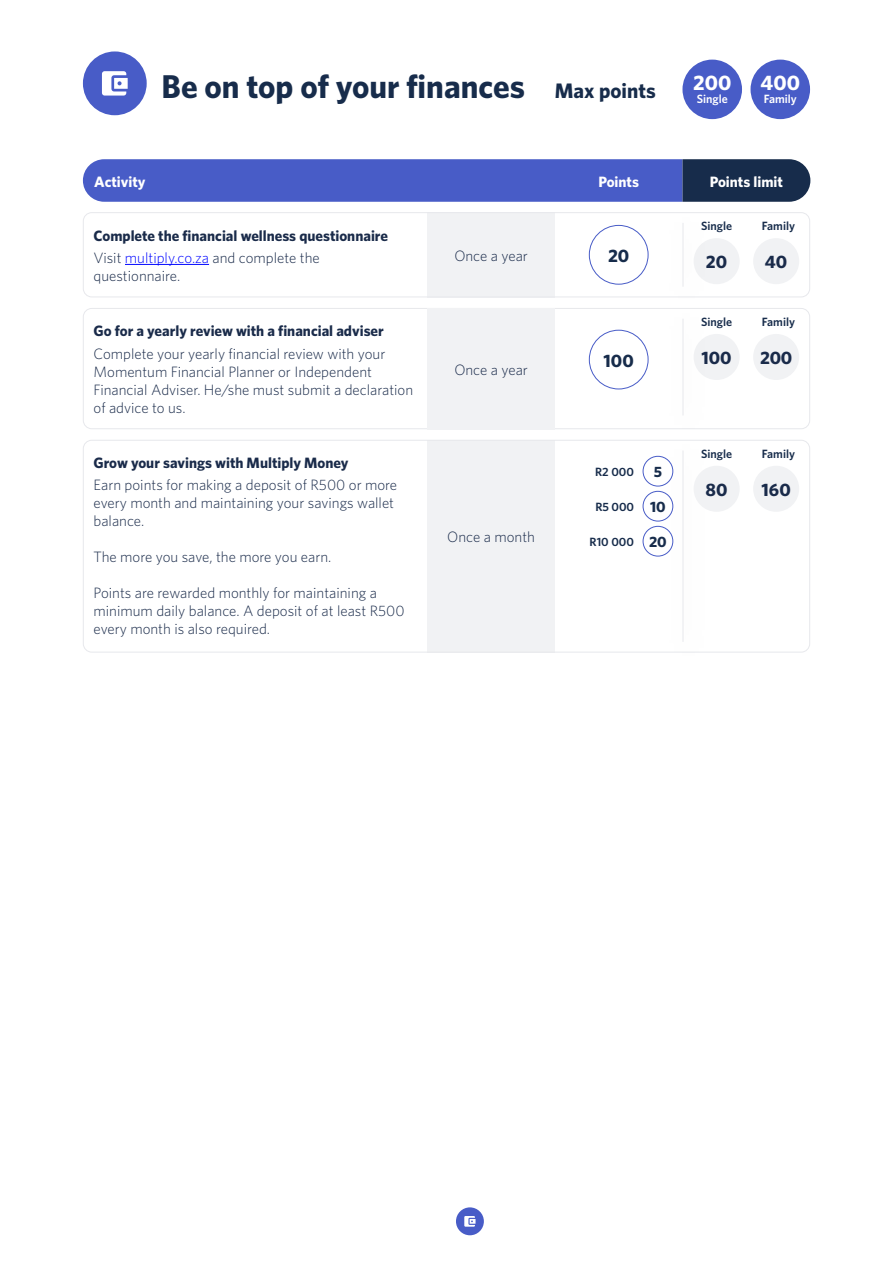
<style>
.page{position:relative;width:893px;height:1263px;background:#fff}
.page>*{position:absolute;margin:0;border:0;box-sizing:border-box;transform-origin:0 0}
.t1{font:700 33px "Whitney";color:#172c4b}
.t2{font:700 21px "Whitney";color:#172c4b}
.t3{font:700 21px "Whitney";color:#fff}
.t4{font:700 18px "Whitney";color:#1a2b4a}
.t5{font:700 18px "Whitney";color:#172c4b}
.t6{font:300 15px/18px "Whitney";color:#1a2b4a}
.t7{font:700 15px/22.2px "Whitney";color:#1a2b4a}
.t8{font:700 15px "Whitney";color:#fff}
.t9{font:700 15px "Whitney";color:#172c4b}
.t10{font:600 12px "Whitney";color:#172c4b}
.t11{font:600 12px "Whitney";color:#fff}
.s1{font-weight:300}
.s2{font-weight:300;color:#0006ff}
.s3{font-weight:700;font-size:15px}
</style>
<div class="page">
<div style="left:83px;top:308px;width:727px;height:121px;border:1px solid #e7e8ec;border-radius:9px"></div>
<div style="left:427px;top:212px;width:128px;height:85px;background:#f1f2f4"></div>
<div style="left:427px;top:308px;width:128px;height:121px;background:#f1f2f4"></div>
<div style="left:427px;top:440px;width:128px;height:212px;background:#f1f2f4"></div>
<svg style="left:83px;top:159px;width:727px;height:43px;background:#4357b3"></svg>
<div style="left:83px;top:212px;width:727px;height:85px;border:1px solid #e7e8ec;border-radius:9px"></div>
<div style="left:83px;top:440px;width:727px;height:212px;border:1px solid #e7e8ec;border-radius:9px"></div>
<hr style="left:125px;top:264px;width:84px;height:1px;background:#0006ff">
<div style="left:589px;top:330px;width:59px;height:59px;border:1px solid #485cc7;border-radius:50%"></div>
<div style="left:694px;top:238px;width:46px;height:46px;background:#f1f2f4;border-radius:50%"></div>
<div style="left:753px;top:238px;width:46px;height:46px;background:#f1f2f4;border-radius:50%"></div>
<div style="left:694px;top:334px;width:46px;height:46px;background:#f1f2f4;border-radius:50%"></div>
<div style="left:753px;top:334px;width:46px;height:46px;background:#f1f2f4;border-radius:50%"></div>
<div style="left:668px;top:309px;width:38px;height:125px;background:#d1d3d4;opacity:.75"></div>
<hr style="left:683px;top:319px;width:1px;height:96px;background:#e7e8ec">
<div style="left:668px;top:214px;width:38px;height:91px;background:#d1d3d4;opacity:.75"></div>
<hr style="left:683px;top:223px;width:1px;height:64px;background:#e7e8ec">
<div style="left:668px;top:441px;width:38px;height:219px;background:#fefefe"></div>
<hr style="left:683px;top:450px;width:1px;height:192px;background:#e7e8ec">
<div style="left:682px;top:60px;width:60px;height:59px;background:#485cc7;border-radius:50%"></div>
<div style="left:750px;top:60px;width:60px;height:59px;background:#485cc7;border-radius:50%"></div>
<div style="left:589px;top:225px;width:59px;height:60px;border:1px solid #485cc7;border-radius:50%"></div>
<div style="left:456px;top:1207px;width:28px;height:28px;background:#485cc7;border-radius:50%"></div>
<svg style="left:464px;top:1216px;width:12px;height:11px"></svg>
<div style="left:83px;top:51px;width:64px;height:64px;background:#485cc7;border-radius:50%"></div>
<svg style="left:102px;top:71px;width:26px;height:25px"></svg>
<div style="left:643px;top:456px;width:30px;height:30px;border:1px solid #485cc7;border-radius:50%"></div>
<div style="left:643px;top:526px;width:30px;height:30px;border:1px solid #485cc7;border-radius:50%"></div>
<div style="left:643px;top:491px;width:30px;height:30px;border:1px solid #485cc7;border-radius:50%"></div>
<div style="left:694px;top:466px;width:46px;height:46px;background:#f1f2f4;border-radius:50%"></div>
<div style="left:753px;top:466px;width:46px;height:46px;background:#f1f2f4;border-radius:50%"></div>
<h1 class="t1" style="left:161px;top:64px;width:365px">Be on top of your finances</h1>
<h2 class="t2" style="left:555px;top:76px;width:102px">Max points</h2>
<h2 class="t3" style="left:693px;top:69px;width:40px">200</h2>
<h2 class="t3" style="left:761px;top:69px;width:41px">400</h2>
<p class="t11" style="left:697px;top:91px;width:33px">Single</p>
<p class="t11" style="left:764px;top:91px;width:35px">Family</p>
<p class="t8" style="left:94px;top:171px;width:53px">Activity</p>
<p class="t8" style="left:598px;top:171px;width:42px">Points</p>
<p class="t8" style="left:710px;top:171px;width:75px">Points limit</p>
<p class="t7" style="left:94px;top:224px;width:296px">Complete the financial wellness questionnaire<br><span class="s1">Visit</span> <span class="s2">multiply.co.za</span> <span class="s1">and complete the</span></p>
<p class="t6" style="left:94px;top:266px;width:88px">questionnaire.</p>
<p class="t6" style="left:454px;top:246px;width:75px">Once a year</p>
<p class="t5" style="left:608px;top:244px;width:23px">20</p>
<p class="t7" style="left:94px;top:320px;width:292px">Go for a yearly review with a financial adviser</p>
<p class="t6" style="left:94px;top:344px;width:321px">Complete your yearly financial review with your Momentum Financial Planner or Independent Financial Adviser. He/she must submit a declaration of advice to us.</p>
<p class="t5" style="left:604px;top:348px;width:32px">100</p>
<p class="t6" style="left:454px;top:360px;width:75px">Once a year</p>
<p class="t7" style="left:94px;top:451px;width:257px">Grow your savings with Multiply Money</p>
<p class="t6" style="left:94px;top:475px;width:305px">Earn points for making a deposit of R500 or more every month and maintaining your savings wallet balance.</p>
<p class="t6" style="left:94px;top:547px;width:239px">The more you save, the more you earn.</p>
<p class="t6" style="left:94px;top:583px;width:313px">Points are rewarded monthly for maintaining a minimum daily balance. A deposit of at least R500 every month is also required.</p>
<p class="t6" style="left:447px;top:527px;width:89px">Once a month</p>
<p class="t10" style="left:595px;top:464px;width:40px">R2 000</p>
<p class="t9" style="left:654px;top:462px;width:10px">5</p>
<p class="t10" style="left:595px;top:499px;width:72px">R5 000 <span class="s3">10</span></p>
<p class="t10" style="left:590px;top:534px;width:79px">R10 000 <span class="s3">20</span></p>
<p class="t10" style="left:701px;top:218px;width:33px">Single</p>
<p class="t10" style="left:762px;top:218px;width:35px">Family</p>
<p class="t4" style="left:706px;top:250px;width:23px">20</p>
<p class="t4" style="left:765px;top:250px;width:24px">40</p>
<p class="t10" style="left:701px;top:314px;width:33px">Single</p>
<p class="t10" style="left:762px;top:314px;width:35px">Family</p>
<p class="t4" style="left:702px;top:346px;width:32px">100</p>
<p class="t4" style="left:760px;top:346px;width:33px">200</p>
<p class="t10" style="left:701px;top:446px;width:33px">Single</p>
<p class="t4" style="left:706px;top:478px;width:24px">80</p>
<p class="t10" style="left:762px;top:446px;width:35px">Family</p>
<p class="t4" style="left:762px;top:478px;width:31px">160</p>
</div>
